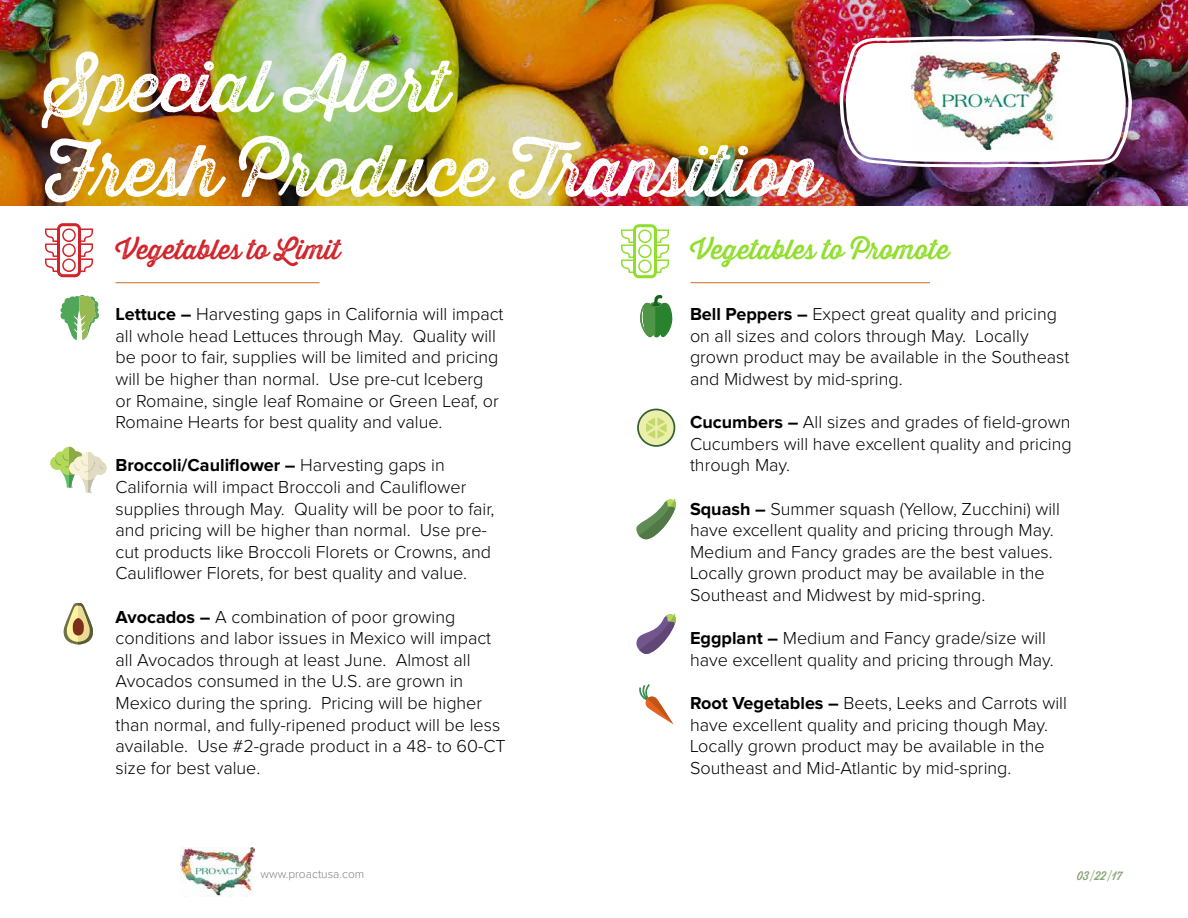
<style>
.page{position:relative;width:1188px;height:918px;background:#fff}
.page>*{position:absolute;margin:0;border:0;box-sizing:border-box;transform-origin:0 0}
.t1{font:70.5px/84.6px "Thirsty Rough Reg Two";color:#fff}
.t2{font:27px "Thirsty Rough Reg One";color:#8fde2b}
.t3{font:27px "Thirsty Rough Reg One";color:#d2232a}
.t4{font:300 18px/21.6px "Proxima Nova";color:#000}
.t5{font:300 12px "Proxima Nova";color:#808285}
.t6{font:12px "Thirsty Rough Reg One";color:#89a678}
.s1{font-weight:700}
</style>
<div class="page">
<img style="left:0;top:0;width:1188px;height:206px">
<img style="left:840px;top:35px;width:292px;height:132px">
<img style="left:181px;top:847px;width:73px;height:49px">
<hr style="left:116px;top:282px;width:204px;height:1px;background:#d06828">
<hr style="left:691px;top:282px;width:239px;height:1px;background:#d06828">
<img style="left:912px;top:53px;width:148px;height:97px">
<svg style="left:621px;top:224px;width:48px;height:54px"></svg>
<svg style="left:45px;top:223px;width:48px;height:54px"></svg>
<svg style="left:60px;top:295px;width:39px;height:45px"></svg>
<svg style="left:640px;top:295px;width:32px;height:43px"></svg>
<svg style="left:637px;top:409px;width:38px;height:38px"></svg>
<div style="left:639px;top:410px;width:35px;height:35px;background:#ebefac;border-radius:50%"></div>
<svg style="left:646px;top:417px;width:21px;height:22px"></svg>
<svg style="left:636px;top:499px;width:40px;height:41px"></svg>
<svg style="left:636px;top:614px;width:40px;height:40px"></svg>
<svg style="left:639px;top:684px;width:34px;height:40px"></svg>
<svg style="left:50px;top:447px;width:57px;height:46px"></svg>
<svg style="left:63px;top:602px;width:30px;height:43px"></svg>
<h1 class="t1" style="left:45px;top:44px;width:776px">Special Alert<br>Fresh Produce Transition</h1>
<h2 class="t3" style="left:116px;top:230px;width:226px">Vegetables to Limit</h2>
<h2 class="t2" style="left:690px;top:230px;width:261px">Vegetables to Promote</h2>
<p class="t4" style="left:116px;top:304px;width:390px"><span class="s1">Lettuce –</span> Harvesting gaps in California will impact all whole head Lettuces through May. Quality will be poor to fair, supplies will be limited and pricing will be higher than normal. Use pre-cut Iceberg or Romaine, single leaf Romaine or Green Leaf, or Romaine Hearts for best quality and value.</p>
<p class="t4" style="left:116px;top:455px;width:381px"><span class="s1">Broccoli/Cauliflower –</span> Harvesting gaps in California will impact Broccoli and Cauliflower supplies through May. Quality will be poor to fair, and pricing will be higher than normal. Use pre&shy;cut products like Broccoli Florets or Crowns, and Cauliflower Florets, for best quality and value.</p>
<p class="t4" style="left:116px;top:607px;width:392px"><span class="s1">Avocados –</span> A combination of poor growing conditions and labor issues in Mexico will impact all Avocados through at least June. Almost all Avocados consumed in the U.S. are grown in Mexico during the spring. Pricing will be higher than normal, and fully-ripened product will be less available. Use #2-grade product in a 48- to 60-CT size for best value.</p>
<p class="t4" style="left:690px;top:304px;width:381px"><span class="s1">Bell Peppers –</span> Expect great quality and pricing on all sizes and colors through May. Locally grown product may be available in the Southeast and Midwest by mid-spring.</p>
<p class="t4" style="left:690px;top:412px;width:383px;text-align:justify"><span class="s1">Cucumbers –</span> All sizes and grades of field-grown Cucumbers will have excellent quality and pricing through May.</p>
<p class="t4" style="left:690px;top:499px;width:371px"><span class="s1">Squash –</span> Summer squash (Yellow, Zucchini) will have excellent quality and pricing through May.<br>Medium and Fancy grades are the best values.<br>Locally grown product may be available in the Southeast and Midwest by mid-spring.</p>
<p class="t4" style="left:690px;top:628px;width:365px"><span class="s1">Eggplant –</span> Medium and Fancy grade/size will have excellent quality and pricing through May.</p>
<p class="t4" style="left:690px;top:693px;width:379px"><span class="s1">Root Vegetables –</span> Beets, Leeks and Carrots will have excellent quality and pricing though May.<br>Locally grown product may be available in the Southeast and Mid-Atlantic by mid-spring.</p>
<p class="t5" style="left:260px;top:868px;width:105px">www.proactusa.com</p>
<p class="t6" style="left:1077px;top:867px;width:47px">03/22/17</p>
</div>
